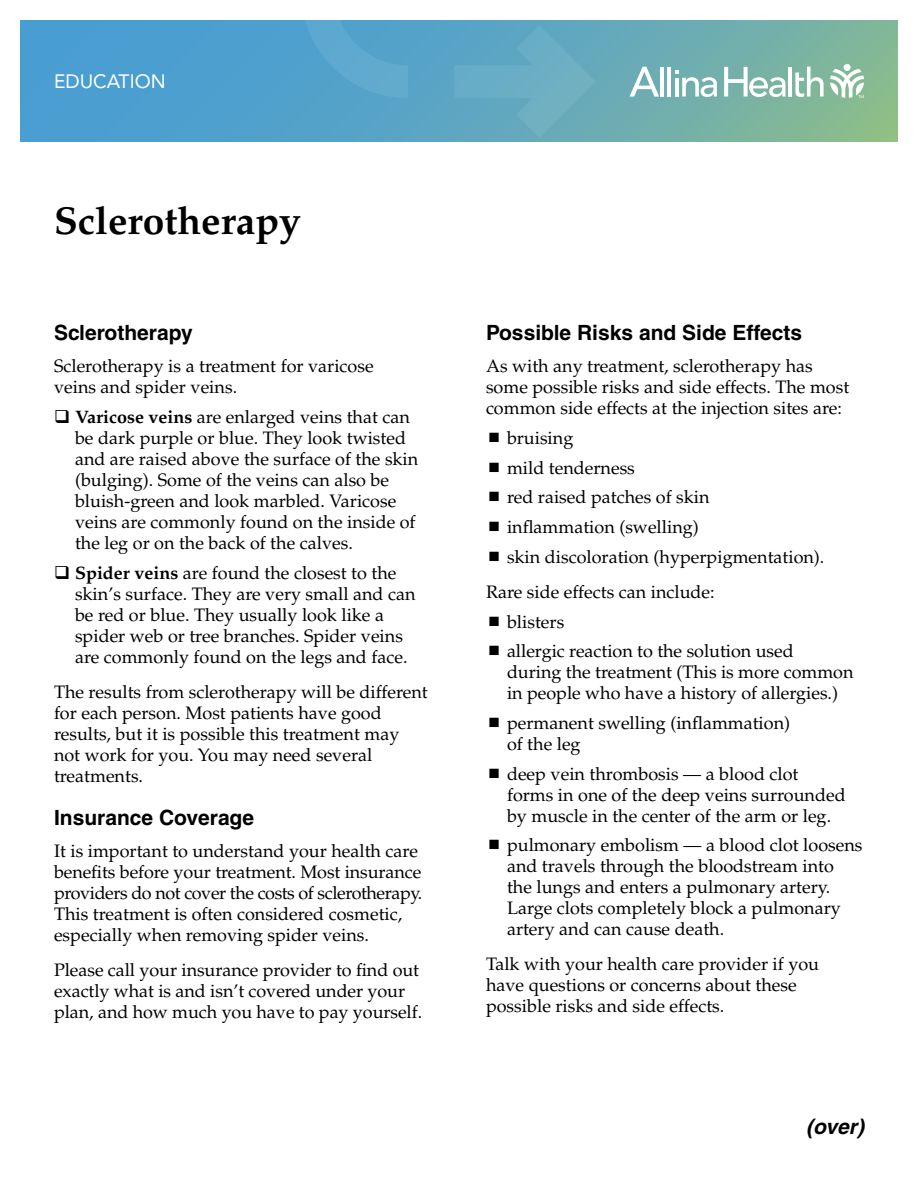
<style>
.page{position:relative;width:918px;height:1188px;background:#fff}
.page>*{position:absolute;margin:0;border:0;box-sizing:border-box;transform-origin:0 0}
.t1{font:700 39px "Palatino";color:#000}
.t2{font:700 21px "Helvetica";color:#000}
.t3{font:italic 700 21px "Helvetica";color:#000}
.t4{font:19.2px "Avenir LT Std";color:#fff}
.t5{font:18px/21px "Palatino";color:#000}
.s1{font-weight:700}
</style>
<div class="page">
<svg style="left:20px;top:20px;width:878px;height:122px;background:#5fa7bc"></svg>
<svg style="left:830px;top:69px;width:34px;height:29px"></svg>
<div style="left:844px;top:64px;width:7px;height:7px;background:#fff;border-radius:50%"></div>
<hr style="left:660px;top:67px;width:4px;height:30px;background:#fff">
<hr style="left:667px;top:67px;width:4px;height:30px;background:#fff">
<hr style="left:789px;top:67px;width:3px;height:30px;background:#fff">
<svg style="left:795px;top:67px;width:29px;height:30px"></svg>
<svg style="left:675px;top:71px;width:42px;height:26px"></svg>
<svg style="left:629px;top:67px;width:30px;height:30px"></svg>
<svg style="left:724px;top:67px;width:62px;height:30px"></svg>
<svg style="left:454px;top:25px;width:142px;height:113px;background:#65aac1"></svg>
<svg style="left:301px;top:20px;width:127px;height:78px;background:#57a4cb"></svg>
<p class="t4" style="left:54px;top:70px;width:113px">EDUCATION</p>
<h1 class="t1" style="left:54px;top:198px;width:248px">Sclerotherapy</h1>
<p class="t2" style="left:54px;top:320px;width:140px">Sclerotherapy</p>
<p class="t5" style="left:54px;top:356px;width:321px">Sclerotherapy is a treatment for varicose veins and spider veins.</p>
<p class="t5" style="left:75px;top:407px;width:345px"><span class="s1">Varicose veins</span> are enlarged veins that can be dark purple or blue. They look twisted and are raised above the surface of the skin (bulging). Some of the veins can also be bluish-green and look marbled. Varicose veins are commonly found on the inside of the leg or on the back of the calves.</p>
<p class="t5" style="left:75px;top:562px;width:342px"><span class="s1">Spider veins</span> are found the closest to the skin’s surface. They are very small and can be red or blue. They usually look like a spider web or tree branches. Spider veins are commonly found on the legs and face.</p>
<p class="t5" style="left:54px;top:681px;width:375px">The results from sclerotherapy will be different for each person. Most patients have good results, but it is possible this treatment may not work for you. You may need several treatments.</p>
<p class="t2" style="left:54px;top:805px;width:202px">Insurance Coverage</p>
<p class="t5" style="left:54px;top:841px;width:370px">It is important to understand your health care benefits before your treatment. Most insurance providers do not cover the costs of sclerotherapy.<br>This treatment is often considered cosmetic, especially when removing spider veins.</p>
<p class="t5" style="left:54px;top:959px;width:370px">Please call your insurance provider to find out exactly what is and isn’t covered under your plan, and how much you have to pay yourself.</p>
<p class="t2" style="left:486px;top:320px;width:318px">Possible Risks and Side Effects</p>
<p class="t5" style="left:486px;top:356px;width:365px">As with any treatment, sclerotherapy has some possible risks and side effects. The most common side effects at the injection sites are:</p>
<p class="t5" style="left:507px;top:423px;width:319px;line-height:29.7px">bruising<br>mild tenderness<br>red raised patches of skin<br>inflammation (swelling)<br>skin discoloration (hyperpigmentation).</p>
<p class="t5" style="left:507px;top:577px;width:288px;line-height:29.8px;text-indent:-21px">Rare side effects can include:<br>blisters<br>allergic reaction to the solution used</p>
<p class="t5" style="left:507px;top:662px;width:348px">during the treatment (This is more common in people who have a history of allergies.)</p>
<p class="t5" style="left:507px;top:713px;width:285px">permanent swelling (inflammation) of the leg</p>
<p class="t5" style="left:507px;top:763px;width:340px">deep vein thrombosis — a blood clot forms in one of the deep veins surrounded by muscle in the center of the arm or leg.</p>
<p class="t5" style="left:507px;top:835px;width:357px">pulmonary embolism — a blood clot loosens and travels through the bloodstream into the lungs and enters a pulmonary artery.<br>Large clots completely block a pulmonary artery and can cause death.</p>
<p class="t5" style="left:486px;top:954px;width:335px">Talk with your health care provider if you have questions or concerns about these possible risks and side effects.</p>
<p class="t3" style="left:806px;top:1114px;width:59px">(over)</p>
</div>
